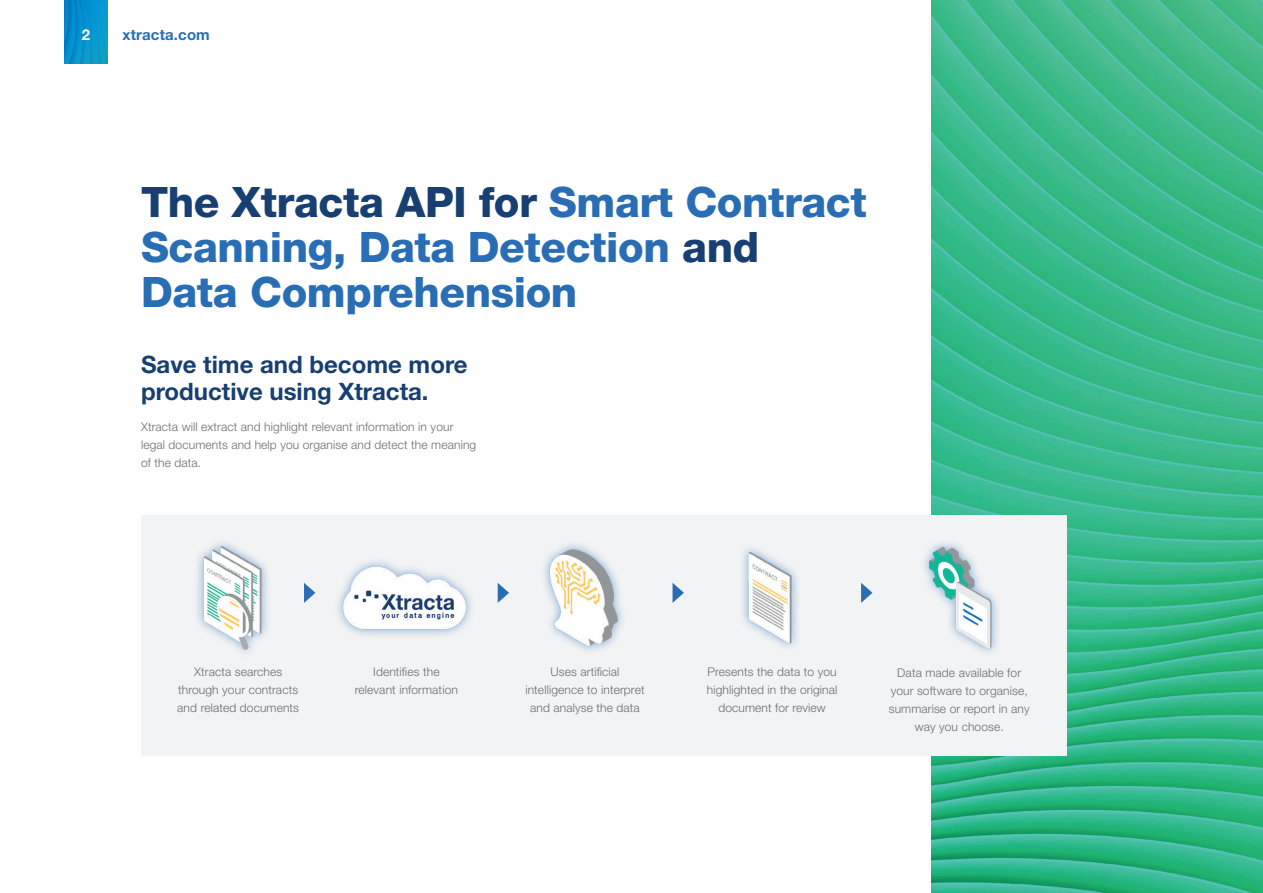
<style>
.page{position:relative;width:1263px;height:893px;background:#fff}
.page>*{position:absolute;margin:0;border:0;box-sizing:border-box;transform-origin:0 0}
.t1{font:800 42px/45px "Helvetica Neue LT Std";letter-spacing:-.01em;color:#296db5}
.t2{font:700 24px/27px "Helvetica Neue LT Std";color:#173f71}
.t3{font:700 15px "Helvetica Neue LT Std";letter-spacing:.01em;color:#296db5}
.t4{font:700 15px "Helvetica Neue LT Std";color:#fff}
.t5{font:300 12px/18px "Helvetica Neue LT Std";letter-spacing:.01em;color:#6c6d70;text-align:center}
.s1{color:#173f71}
</style>
<div class="page">
<img style="left:931px;top:0;width:332px;height:893px">
<img style="left:64px;top:0;width:44px;height:63px">
<div style="left:141px;top:516px;width:926px;height:240px;background:#f2f3f4"></div>
<img style="left:197px;top:542px;width:801px;height:111px">
<p class="t4" style="left:82px;top:26px;width:10px">2</p>
<p class="t3" style="left:123px;top:26px;width:89px">xtracta.com</p>
<h1 class="t1" style="left:141px;top:180px;width:727px"><span class="s1">The Xtracta API for</span> Smart Contract<br>Scanning, Data Detection <span class="s1">and<br></span>Data Comprehension</h1>
<h2 class="t2" style="left:141px;top:350px;width:328px">Save time and become more productive using Xtracta.</h2>
<p class="t5" style="left:141px;top:417px;width:337px;text-align:left">Xtracta will extract and highlight relevant information in your legal documents and help you organise and detect the meaning of the data.</p>
<p class="t5" style="left:177px;top:663px;width:123px">Xtracta searches through your contracts and related documents</p>
<p class="t5" style="left:355px;top:663px;width:104px">Identifies the relevant information</p>
<p class="t5" style="left:525px;top:663px;width:121px">Uses artificial intelligence to interpret and analyse the data</p>
<p class="t5" style="left:707px;top:663px;width:132px">Presents the data to you highlighted in the original document for review</p>
<p class="t5" style="left:889px;top:663px;width:142px">Data made available for your software to organise, summarise or report in any way you choose.</p>
</div>
